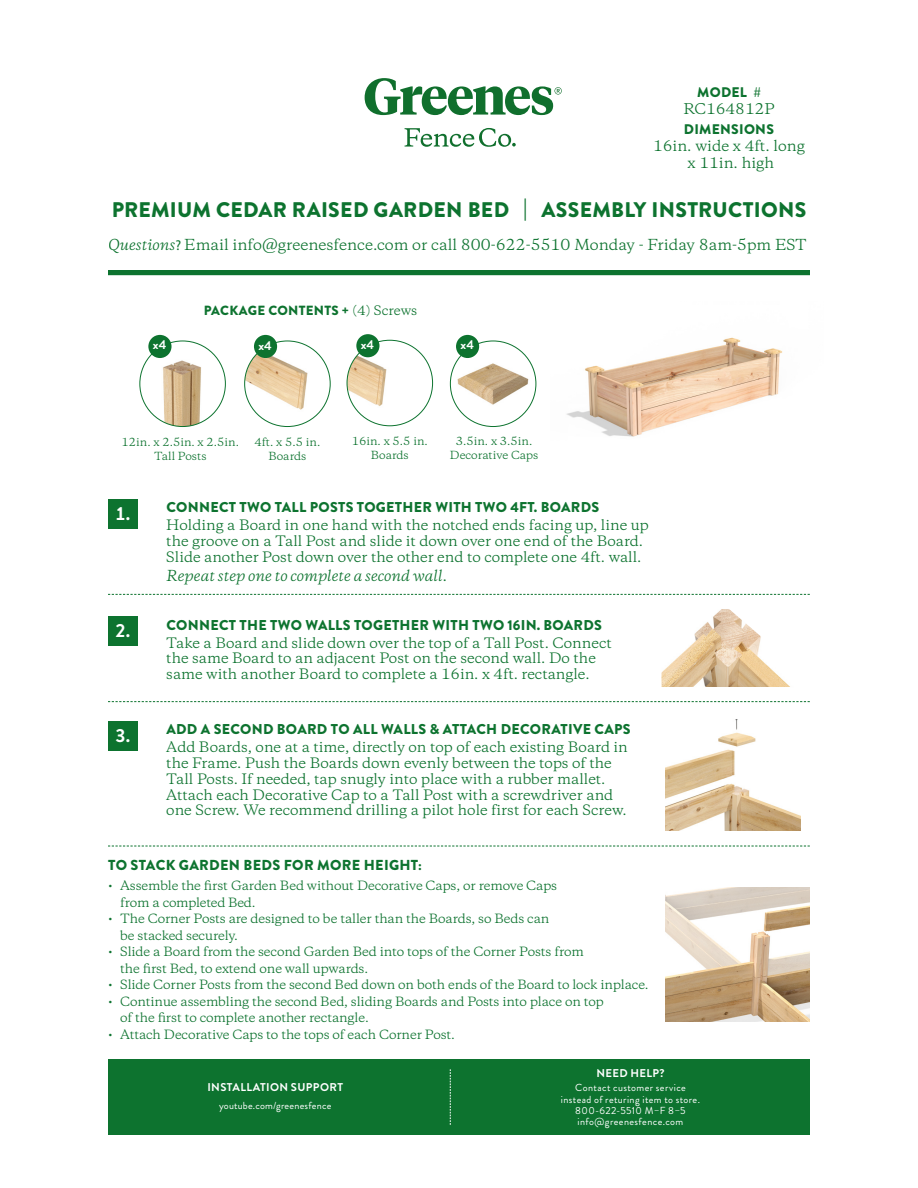
<style>
.page{position:relative;width:918px;height:1188px;background:#fff}
.page>*{position:absolute;margin:0;border:0;box-sizing:border-box;transform-origin:0 0}
.t1{font:900 21.15px "Brandon Grotesque";letter-spacing:.015em;color:#0d732f}
.t2{font:700 18.9px "Brandon Grotesque";color:#fff}
.t3{font:900 14.4px "Brandon Grotesque";letter-spacing:.02em;color:#0d732f}
.t4{font:900 14.25px "Brandon Grotesque";letter-spacing:.02em;color:#0d732f}
.t5{font:14.25px "Copernicus Trial";color:#0d732f}
.t6{font:italic 14.25px "Copernicus Trial";color:#0d732f}
.t7{font:13.95px/16.6px "Copernicus";color:#0d732f;text-align:center}
.t8{font:13.5px/15.8px "Copernicus Trial";color:#0d732f}
.t9{font:13.5px/15.8px "Copernicus";color:#0d732f}
.t10{font:900 13.35px "Brandon Grotesque";letter-spacing:.02em;color:#0d732f}
.t11{font:700 12.75px "Brandon Grotesque";color:#fff}
.t12{font:12px/16.5px "Copernicus";letter-spacing:-.01em;color:#0d732f}
.t13{font:700 11.25px "Brandon Grotesque";letter-spacing:.035em;color:#fff}
.t14{font:10.5px/14.1px "Copernicus Trial";color:#0d732f;text-align:center}
.t15{font:10.2px/11.4px "Brandon Grotesque";letter-spacing:.035em;color:#fff;text-align:center}
.s1{font-family:"Brandon Grotesque";font-weight:900}
.s2{font-style:italic}
.s3{font-family:"Myriad Pro"}
.s4{font-family:"Copernicus";font-weight:400;font-size:12.3px}
</style>
<div class="page">
<img style="left:666px;top:888px;width:144px;height:134px">
<svg style="left:405px;top:128px;width:111px;height:19px"></svg>
<svg style="left:365px;top:78px;width:197px;height:37px"></svg>
<div style="left:108px;top:270px;width:702px;height:5px;background:#0d732f"></div>
<img style="left:140px;top:346px;width:85px;height:81px">
<img style="left:245px;top:341px;width:68px;height:86px">
<img style="left:450px;top:341px;width:86px;height:86px;border-radius:43px">
<div style="left:148px;top:335px;width:24px;height:23px;background:#0d732f;border-radius:50%"></div>
<div style="left:456px;top:335px;width:23px;height:23px;background:#0d732f;border-radius:50%"></div>
<div style="left:254px;top:335px;width:23px;height:23px;background:#0d732f;border-radius:50%"></div>
<div style="left:108px;top:1059px;width:702px;height:76px;background:#0d732f"></div>
<svg style="left:450px;top:1069px;width:1px;height:56px"></svg>
<svg style="left:108px;top:594px;width:702px;height:1px"></svg>
<div style="left:108px;top:500px;width:29px;height:29px;background:#0d732f"></div>
<img style="left:662px;top:609px;width:128px;height:78px">
<svg style="left:108px;top:701px;width:702px;height:1px"></svg>
<svg style="left:108px;top:846px;width:702px;height:1px"></svg>
<div style="left:108px;top:617px;width:29px;height:29px;background:#0d732f"></div>
<div style="left:108px;top:721px;width:29px;height:30px;background:#0d732f"></div>
<img style="left:665px;top:719px;width:136px;height:111px">
<img style="left:347px;top:340px;width:40px;height:86px">
<div style="left:356px;top:334px;width:23px;height:23px;background:#0d732f;border-radius:50%"></div>
<img style="left:566px;top:337px;width:216px;height:100px">
<p class="t7" style="left:683px;top:84px;width:93px"><span class="s1">MODEL #<br></span>RC164812P</p>
<p class="t7" style="left:653px;top:121px;width:153px"><span class="s1">DIMENSIONS<br></span>16in. wide x 4ft. long</p>
<p class="t7" style="left:688px;top:155px;width:88px">x 11in. high</p>
<h1 class="t1" style="left:112px;top:194px;width:696px">PREMIUM CEDAR RAISED GARDEN BED | ASSEMBLY INSTRUCTIONS</h1>
<p class="t5" style="left:108px;top:235px;width:700px"><span class="s2">Questions</span><span class="s3">?</span> Email info@greenesfence.com or call 800-622-5510 Monday - Friday 8am-5pm EST</p>
<p class="t10" style="left:204px;top:301px;width:215px">PACKAGE CONTENTS + <span class="s4">(4) Screws</span></p>
<p class="t11" style="left:153px;top:336px;width:15px">x4</p>
<p class="t11" style="left:461px;top:336px;width:15px">x4</p>
<p class="t11" style="left:361px;top:336px;width:15px">x4</p>
<p class="t11" style="left:259px;top:336px;width:15px">x4</p>
<p class="t14" style="left:122px;top:435px;width:119px">12in. x 2.5in. x 2.5in.</p>
<p class="t14" style="left:154px;top:449px;width:54px">Tall Posts</p>
<p class="t14" style="left:254px;top:435px;width:67px">4ft. x 5.5 in.<br>Boards</p>
<p class="t14" style="left:450px;top:434px;width:90px">3.5in. x 3.5in.<br>Decorative Caps</p>
<p class="t14" style="left:352px;top:434px;width:78px">16in. x 5.5 in.<br>Boards</p>
<p class="t2" style="left:115px;top:500px;width:17px">1.</p>
<p class="t4" style="left:166px;top:497px;width:434px">CONNECT TWO TALL POSTS TOGETHER WITH TWO 4FT. BOARDS</p>
<p class="t9" style="left:166px;top:518px;width:484px">Holding a Board in one hand with the notched ends facing up, line up the groove on a Tall Post and slide it down over one end of the Board.<br>Slide another Post down over the other end to complete one 4ft. wall.</p>
<p class="t6" style="left:166px;top:566px;width:282px">Repeat step one to complete a second wall.</p>
<p class="t2" style="left:115px;top:617px;width:17px">2.</p>
<p class="t4" style="left:166px;top:615px;width:437px">CONNECT THE TWO WALLS TOGETHER WITH TWO 16IN. BOARDS</p>
<p class="t8" style="left:166px;top:635px;width:447px">Take a Board and slide down over the top of a Tall Post. Connect the same Board to an adjacent Post on the second wall. Do the same with another Board to complete a 16in. x 4ft. rectangle.</p>
<p class="t2" style="left:115px;top:722px;width:17px">3.</p>
<p class="t4" style="left:166px;top:719px;width:466px">ADD A SECOND BOARD TO ALL WALLS &amp; ATTACH DECORATIVE CAPS</p>
<p class="t8" style="left:166px;top:739px;width:463px">Add Boards, one at a time, directly on top of each existing Board in the Frame. Push the Boards down evenly between the tops of the Tall Posts. If needed, tap snugly into place with a rubber mallet.<br>Attach each Decorative Cap to a Tall Post with a screwdriver and one Screw. We recommend drilling a pilot hole first for each Screw.</p>
<p class="t3" style="left:108px;top:855px;width:315px">TO STACK GARDEN BEDS FOR MORE HEIGHT:</p>
<p class="t12" style="left:120px;top:878px;width:438px;text-indent:-12px">• Assemble the first Garden Bed without Decorative Caps, or remove Caps from a completed Bed.</p>
<p class="t12" style="left:120px;top:911px;width:431px;text-indent:-12px">• The Corner Posts are designed to be taller than the Boards, so Beds can be stacked securely.</p>
<p class="t12" style="left:120px;top:944px;width:465px;text-indent:-12px">• Slide a Board from the second Garden Bed into tops of the Corner Posts from the first Bed, to extend one wall upwards.</p>
<p class="t12" style="left:108px;top:977px;width:542px">• Slide Corner Posts from the second Bed down on both ends of the Board to lock inplace.</p>
<p class="t12" style="left:120px;top:993px;width:485px;text-indent:-12px">• Continue assembling the second Bed, sliding Boards and Posts into place on top of the first to complete another rectangle.</p>
<p class="t12" style="left:108px;top:1026px;width:349px">• Attach Decorative Caps to the tops of each Corner Post.</p>
<p class="t13" style="left:207px;top:1079px;width:137px">INSTALLATION SUPPORT</p>
<p class="t15" style="left:219px;top:1099px;width:114px">youtube.com/greenesfence</p>
<p class="t13" style="left:596px;top:1065px;width:70px">NEED HELP?</p>
<p class="t15" style="left:561px;top:1082px;width:141px">Contact customer service instead of returing item to store.<br>800-622-5510 M–F 8–5 info@greenesfence.com</p>
</div>
